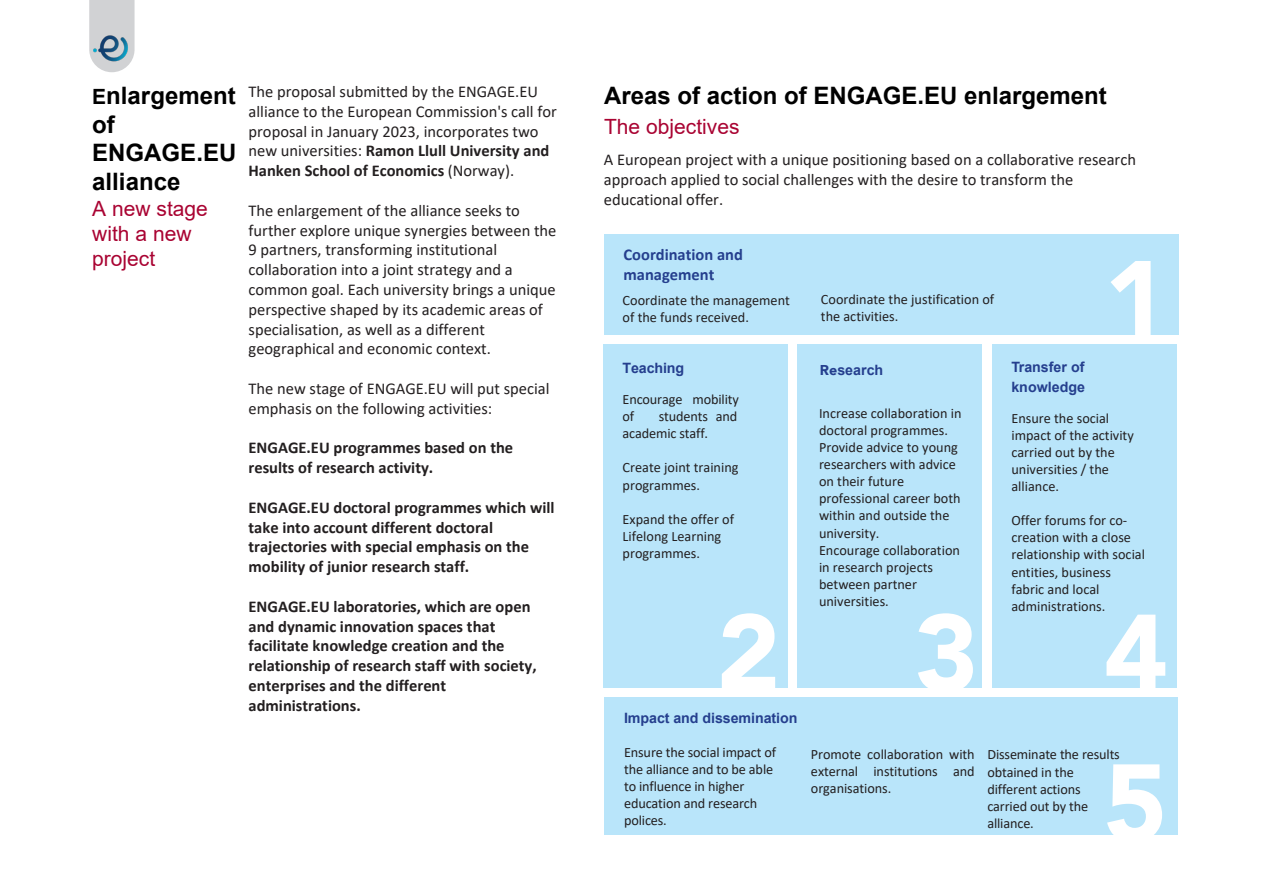
<style>
.page{position:relative;width:1263px;height:893px;background:#fff}
.page>*{position:absolute;margin:0;border:0;box-sizing:border-box;transform-origin:0 0}
.t1{font:900 108px "Avenir";color:#fff}
.t2{font:700 24px/28.7px "Arial";color:#000}
.t3{font:21px/25px "Arial";color:#a90332}
.t4{font:16.5px/19.8px "Calibri";color:#231f20}
.t5{font:700 16.5px/19.8px "Calibri";color:#231f20}
.t6{font:700 16.5px/19.8px "Calibri";color:#253f8e}
.t7{font:14.25px/17.1px "Calibri";color:#231f20}
.t8{font:700 14.25px/20.1px "Arial";letter-spacing:-.005em;color:#253f8e}
.s1{font-size:21px}
.s2{font-weight:700}
.s3{font-family:"Arial";font-weight:700;color:#253f8e}
.s4{font-family:"Avenir";font-weight:900}
</style>
<div class="page">
<svg style="left:89px;top:0;width:46px;height:72px;background:#d6d7d8"></svg>
<img style="left:92px;top:35px;width:38px;height:28px">
<div style="left:604px;top:234px;width:574px;height:101px;background:#b9e5fa"></div>
<div style="left:603px;top:344px;width:185px;height:344px;background:#b9e5fa"></div>
<div style="left:797px;top:344px;width:185px;height:344px;background:#b9e5fa"></div>
<div style="left:604px;top:697px;width:573px;height:138px;background:#b9e5fa"></div>
<div style="left:992px;top:344px;width:185px;height:344px;background:#b9e5fa"></div>
<p class="t2" style="left:92px;top:81px;width:146px"><span class="s1">E</span>nlargement of<br>ENGAGE.EU alliance</p>
<p class="t3" style="left:92px;top:196px;width:117px">A new stage with a new project</p>
<p class="t4" style="left:249px;top:81px;width:310px">The proposal submitted by the ENGAGE.EU alliance to the European Commission's call for proposal in January 2023, incorporates two new universities: <span class="s2">Ramon Llull University and Hanken School of Economics</span> (Norway).</p>
<p class="t4" style="left:249px;top:200px;width:309px">The enlargement of the alliance seeks to further explore unique synergies between the 9 partners, transforming institutional collaboration into a joint strategy and a common goal. Each university brings a unique perspective shaped by its academic areas of specialisation, as well as a different geographical and economic context.</p>
<p class="t4" style="left:249px;top:378px;width:302px">The new stage of ENGAGE.EU will put special emphasis on the following activities:</p>
<p class="t5" style="left:249px;top:438px;width:266px">ENGAGE.EU programmes based on the results of research activity.</p>
<p class="t5" style="left:249px;top:497px;width:308px">ENGAGE.EU doctoral programmes which will take into account different doctoral trajectories with special emphasis on the mobility of junior research staff.</p>
<p class="t5" style="left:249px;top:596px;width:290px">ENGAGE.EU laboratories, which are open and dynamic innovation spaces that facilitate knowledge creation and the relationship of research staff with society, enterprises and the different administrations.</p>
<p class="t2" style="left:604px;top:81px;width:504px">Areas of action of ENGAGE.EU enlargement</p>
<p class="t3" style="left:604px;top:114px;width:137px">The objectives</p>
<p class="t4" style="left:604px;top:150px;width:534px">A European project with a unique positioning based on a collaborative research approach applied to social challenges with the desire to transform the educational offer.</p>
<p class="t6" style="left:623px;top:244px;width:121px">Coordination and management</p>
<p class="t7" style="left:623px;top:292px;width:169px">Coordinate the management of the funds received.</p>
<p class="t7" style="left:622px;top:353px;width:118px;line-height:30.6px"><span class="s3">Teaching<br></span>Encourage mobility</p>
<p class="t7" style="left:622px;top:407px;width:13px">of</p>
<p class="t7" style="left:622px;top:407px;width:116px;text-indent:36px">students and academic staff.</p>
<p class="t7" style="left:622px;top:459px;width:118px">Create joint training programmes.</p>
<p class="t7" style="left:622px;top:510px;width:113px">Expand the offer of<br>Lifelong Learning programmes.</p>
<p class="t7" style="left:821px;top:290px;width:175px">Coordinate the justification of the activities.</p>
<p class="t8" style="left:820px;top:360px;width:65px"><span class="s4">Re</span>search</p>
<p class="t7" style="left:819px;top:404px;width:144px">Increase collaboration in doctoral programmes.<br>Provide advice to young researchers with advice on their future professional career both within and outside the university.<br>Encourage collaboration in research projects between partner universities.</p>
<p class="t1" style="left:716px;top:561px;width:65px">2</p>
<p class="t1" style="left:914px;top:561px;width:65px">3</p>
<p class="t1" style="left:1104px;top:207px;width:65px">1</p>
<p class="t8" style="left:1011px;top:357px;width:75px">Transfer of knowledge</p>
<p class="t7" style="left:1011px;top:409px;width:124px">Ensure the social impact of the activity carried out by the universities / the alliance.</p>
<p class="t7" style="left:1011px;top:512px;width:135px">Offer forums for co&shy;creation with a close relationship with social entities, business fabric and local administrations.</p>
<p class="t1" style="left:1104px;top:561px;width:65px">4</p>
<p class="t8" style="left:624px;top:708px;width:175px">Impact and dissemination</p>
<p class="t7" style="left:624px;top:743px;width:154px">Ensure the social impact of the alliance and to be able to influence in higher education and research polices.</p>
<p class="t7" style="left:811px;top:745px;width:165px;text-align:justify">Promote collaboration with external institutions and organisations.</p>
<p class="t7" style="left:987px;top:746px;width:134px">Disseminate the results obtained in the different actions carried out by the alliance.</p>
<p class="t1" style="left:1104px;top:711px;width:65px">5</p>
</div>
